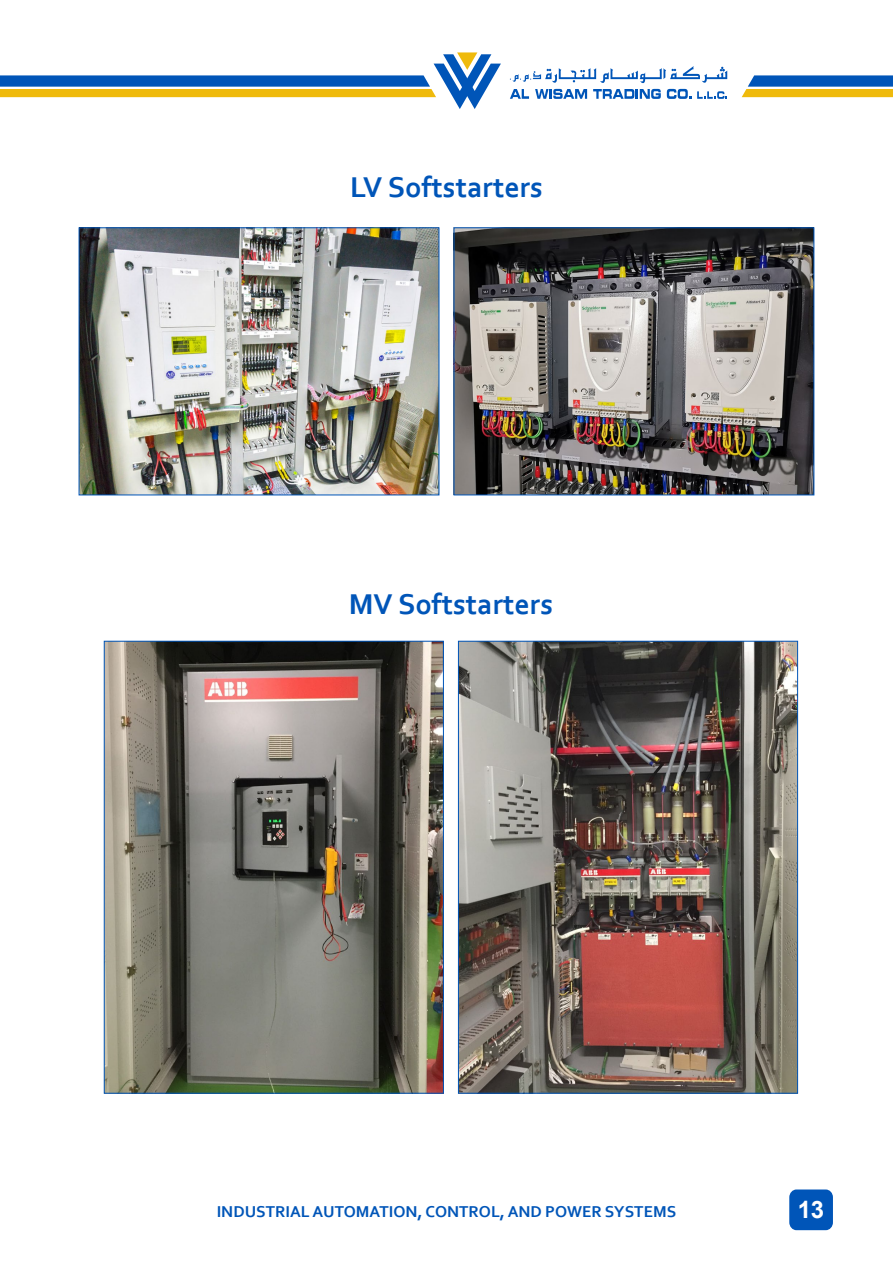
<style>
.page{position:relative;width:893px;height:1263px;background:#fff}
.page>*{position:absolute;margin:0;border:0;box-sizing:border-box;transform-origin:0 0}
.t1{font:700 30px "Corbel";color:#0055b8}
.t2{font:700 24px "Arial";color:#fff}
.t3{font:700 16.5px "Corbel";color:#0055b8}
</style>
<div class="page">
<img style="left:81px;top:229px;width:356px;height:264px">
<div style="left:79px;top:227px;width:360px;height:268px;border:1px solid #0055b8"></div>
<img style="left:456px;top:229px;width:356px;height:264px">
<div style="left:454px;top:227px;width:360px;height:268px;border:1px solid #0055b8"></div>
<img style="left:460px;top:643px;width:336px;height:448px">
<div style="left:458px;top:641px;width:340px;height:452px;border:1px solid #0055b8"></div>
<img style="left:106px;top:643px;width:336px;height:448px">
<div style="left:104px;top:641px;width:340px;height:452px;border:1px solid #0055b8"></div>
<svg style="left:742px;top:75px;width:151px;height:22px"></svg>
<svg style="left:510px;top:66px;width:217px;height:33px"></svg>
<svg style="left:0;top:52px;width:501px;height:57px"></svg>
<svg style="left:789px;top:1189px;width:44px;height:41px"></svg>
<h1 class="t1" style="left:350px;top:168px;width:194px">LV Softstarters</h1>
<h1 class="t1" style="left:349px;top:585px;width:206px">MV Softstarters</h1>
<p class="t3" style="left:217px;top:1201px;width:461px">INDUSTRIAL AUTOMATION, CONTROL, AND POWER SYSTEMS</p>
<h2 class="t2" style="left:798px;top:1193px;width:28px">13</h2>
</div>
